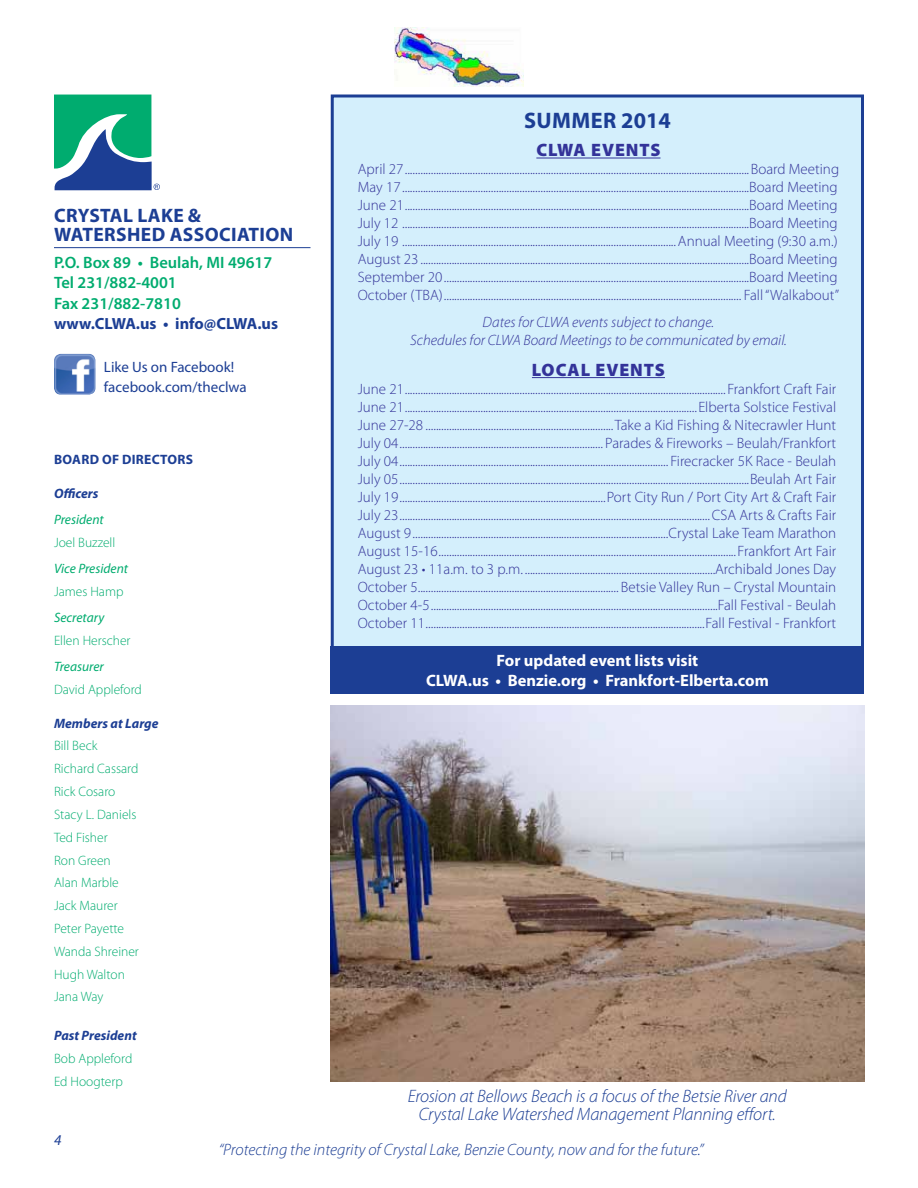
<style>
.page{position:relative;width:918px;height:1188px;background:#fff}
.page>*{position:absolute;margin:0;border:0;box-sizing:border-box;transform-origin:0 0}
.t1{font:700 22.5px "Myriad Pro";color:#1c3e94}
.t2{font:700 19.5px/18.9px "Myriad Pro";letter-spacing:.02em;color:#1c3e94}
.t3{font:italic 300 18px/18px "Myriad Pro";letter-spacing:-.01em;color:#1c3e94;text-align:center}
.t4{font:900 18px "Myriad Pro";letter-spacing:.05em;color:#339}
.t5{font:italic 300 16.5px "Myriad Pro";color:#1c3e94}
.t6{font:700 16.5px/19.8px "Myriad Pro";color:#fff;text-align:center}
.t7{font:600 16.5px/20.7px "Myriad Pro";color:#00ac6f}
.t8{font:700 16.2px "Myriad Pro";color:#1c3e94}
.t9{font:300 15px/18px "Myriad Pro";color:#339;text-align:justify}
.t10{font:italic 300 15px/18px "Myriad Pro";color:#339;text-align:center}
.t11{font:15px/19.5px "Myriad Pro";color:#1c3e94}
.t12{font:italic 15px "Myriad Pro";color:#1c3e94}
.t13{font:300 13.65px/22.8px "Myriad Pro";color:#00ac6f}
.t14{font:italic 13.65px "Myriad Pro";color:#00ac6f}
.t15{font:italic 700 13.65px "Myriad Pro";color:#1c3e94}
.t16{font:700 13.65px "Myriad Pro";letter-spacing:.02em;color:#1c3e94}
</style>
<div class="page">
<div style="left:331px;top:94px;width:533px;height:597px;background:#d4effc;border:3px solid #1c3e94"></div>
<img style="left:395px;top:28px;width:128px;height:59px">
<img style="left:331px;top:706px;width:534px;height:376px">
<hr style="left:536px;top:158px;width:125px;height:1px;background:#339">
<hr style="left:532px;top:377px;width:133px;height:1px;background:#339">
<div style="left:331px;top:646px;width:533px;height:47px;background:#1c3e94"></div>
<img style="left:54px;top:354px;width:41px;height:41px">
<svg style="left:54px;top:95px;width:106px;height:95px"></svg>
<hr style="left:54px;top:247px;width:256px;height:1px;background:#1c3e94">
<h2 class="t2" style="left:54px;top:206px;width:241px">Crystal Lake &amp;<br>Watershed Association</h2>
<p class="t7" style="left:54px;top:251px;width:220px">P.O. Box 89 • Beulah, MI 49617<br>Tel 231/882-4001<br>Fax 231/882-7810</p>
<p class="t8" style="left:54px;top:313px;width:226px">www.CLWA.us • info@CLWA.us</p>
<p class="t11" style="left:104px;top:357px;width:144px">Like Us on Facebook! facebook.com/theclwa</p>
<p class="t16" style="left:54px;top:450px;width:140px">Board of Directors</p>
<p class="t15" style="left:54px;top:484px;width:46px">Officers</p>
<p class="t14" style="left:54px;top:511px;width:51px">President</p>
<p class="t13" style="left:54px;top:531px;width:63px">Joel Buzzell</p>
<p class="t14" style="left:54px;top:560px;width:76px">Vice President</p>
<p class="t13" style="left:54px;top:580px;width:71px">James Hamp</p>
<p class="t14" style="left:54px;top:609px;width:52px">Secretary</p>
<p class="t13" style="left:54px;top:629px;width:78px">Ellen Herscher</p>
<p class="t14" style="left:54px;top:658px;width:51px">Treasurer</p>
<p class="t13" style="left:54px;top:678px;width:89px">David Appleford</p>
<p class="t15" style="left:54px;top:714px;width:106px">Members at Large</p>
<p class="t13" style="left:54px;top:734px;width:86px">Bill Beck<br>Richard Cassard<br>Rick Cosaro<br>Stacy L. Daniels<br>Ted Fisher<br>Ron Green<br>Alan Marble<br>Jack Maurer<br>Peter Payette<br>Wanda Shreiner<br>Hugh Walton<br>Jana Way</p>
<p class="t15" style="left:54px;top:1026px;width:84px">Past President</p>
<p class="t13" style="left:54px;top:1047px;width:80px">Bob Appleford<br>Ed Hoogterp</p>
<h1 class="t1" style="left:524px;top:105px;width:17px">SUMMER</h1>
<h1 class="t1" style="left:621px;top:105px;width:51px">2014</h1>
<p class="t4" style="left:536px;top:138px;width:91px">CLWA EVENT</p>
<p class="t4" style="left:650px;top:138px;width:12px">S</p>
<p class="t9" style="left:358px;top:160px;width:483px">April 27....................................................................................................................................Board Meeting May 17.....................................................................................................................................Board Meeting June 21....................................................................................................................................Board Meeting July 12 .....................................................................................................................................Board Meeting July 19 .........................................................................................................Annual Meeting (9:30 a.m.)<br>August 23..............................................................................................................................Board Meeting September 20.....................................................................................................................Board Meeting October (TBA).................................................................................................................. Fall “Walkabout”</p>
<p class="t10" style="left:410px;top:313px;width:378px">Dates for CLWA events subject to change.<br>Schedules for CLWA Board Meetings to be communicated by email.</p>
<p class="t4" style="left:532px;top:358px;width:100px">LOCAL EVENT</p>
<p class="t4" style="left:655px;top:358px;width:12px">S</p>
<p class="t9" style="left:358px;top:380px;width:480px">June 21...........................................................................................................................Frankfort Craft Fair June 21................................................................................................................Elberta Solstice Festival June 27-28 ........................................................................Take a Kid Fishing &amp; Nitecrawler Hunt July 04.............................................................................. Parades &amp; Fireworks – Beulah/Frankfort July 04....................................................................................................... Firecracker 5K Race - Beulah July 05......................................................................................................................................Beulah Art Fair July 19...............................................................................Port City Run / Port City Art &amp; Craft Fair July 23.......................................................................................................................CSA Arts &amp; Crafts Fair August 9..................................................................................................Crystal Lake Team Marathon August 15-16..................................................................................................................Frankfort Art Fair August 23 • 11a.m. to 3 p.m. .........................................................................Archibald Jones Day October 5............................................................................. Betsie Valley Run – Crystal Mountain October 4-5..............................................................................................................Fall Festival - Beulah October 11...........................................................................................................Fall Festival - Frankfort</p>
<p class="t6" style="left:426px;top:650px;width:344px">For updated event lists visit<br>CLWA.us • Benzie.org • Frankfort-Elberta.com</p>
<p class="t3" style="left:408px;top:1087px;width:381px">Erosion at Bellows Beach is a focus of the Betsie River and<br>Crystal Lake Watershed Management Planning effort.</p>
<p class="t12" style="left:54px;top:1131px;width:9px">4</p>
<p class="t5" style="left:219px;top:1139px;width:487px">“Protecting the integrity of Crystal Lake, Benzie County, now and for the future.”</p>
</div>
